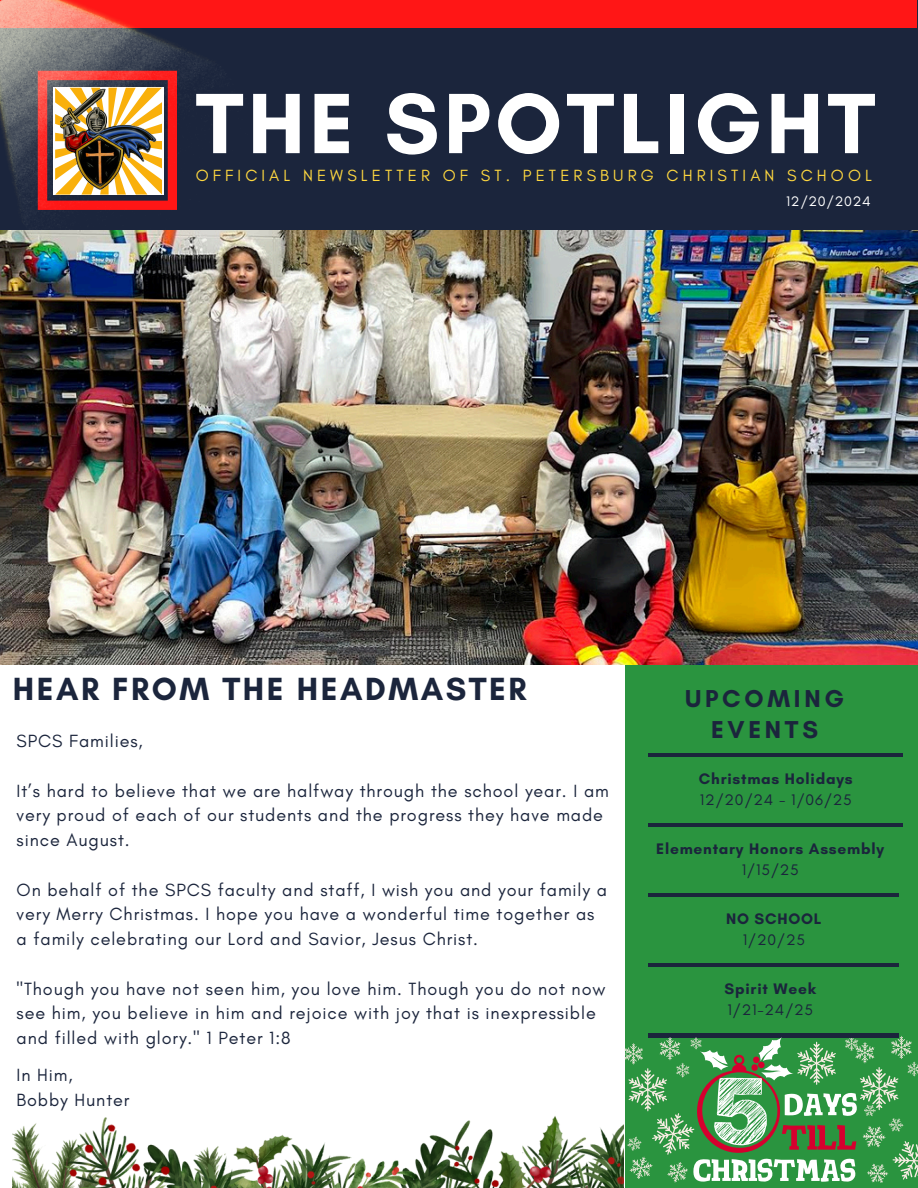
<style>
.page{position:relative;width:918px;height:1188px;background:#fff}
.page>*{position:absolute;margin:0;border:0;box-sizing:border-box;transform-origin:0 0}
.t1{font:700 87.15px "Glacial Indifference";letter-spacing:.05em;color:#fff}
.t2{font:700 32.7px "Glacial Indifference";letter-spacing:.075em;color:#1b253c}
.t3{font:700 24.9px/30.8px "Glacial Indifference";letter-spacing:.15em;color:#1b253c;text-align:center}
.t4{font:18px/24.8px "Glacial Indifference";letter-spacing:.05em;color:#1b253c}
.t5{font:16.5px "Glacial Indifference";letter-spacing:.25em;color:#ffd840}
.t6{font:700 15.6px/21.3px "Glacial Indifference";letter-spacing:.05em;color:#1b253c;text-align:center}
.t7{font:15.6px "Glacial Indifference";letter-spacing:.05em;color:#1b253c}
.t8{font:14.1px "Glacial Indifference";letter-spacing:.05em;color:#fff}
.s1{font-weight:400}
</style>
<div class="page">
<div style="left:0;top:0;width:918px;height:231px;background:#1b253c"></div>
<div style="left:0;top:0;width:916px;height:28px;background:#ff1616"></div>
<img style="left:0;top:0;width:279px;height:231px">
<svg style="left:38px;top:71px;width:139px;height:139px"></svg>
<img style="left:60px;top:87px;width:97px;height:104px">
<div style="left:626px;top:628px;width:292px;height:560px;background:#2a943f"></div>
<hr style="left:649px;top:754px;width:254px;height:3px;background:#1b253c">
<hr style="left:649px;top:894px;width:250px;height:3px;background:#1b253c">
<hr style="left:649px;top:824px;width:254px;height:3px;background:#1b253c">
<img style="left:0;top:231px;width:918px;height:434px">
<hr style="left:649px;top:964px;width:250px;height:3px;background:#1b253c">
<hr style="left:649px;top:1034px;width:250px;height:3px;background:#1b253c">
<svg style="left:624px;top:1036px;width:294px;height:149px"></svg>
<img style="left:13px;top:1116px;width:611px;height:72px">
<p class="t1" style="left:196px;top:70px;width:681px">THE SPOTLIGHT</p>
<p class="t5" style="left:196px;top:165px;width:678px">OFFICIAL NEWSLETTER OF ST. PETERSBURG CHRISTIAN SCHOOL</p>
<p class="t8" style="left:786px;top:192px;width:86px">12/20/2024</p>
<h4 class="t2" style="left:13px;top:669px;width:515px">HEAR FROM THE HEADMASTER</h4>
<p class="t4" style="left:17px;top:728px;width:128px">SPCS Families,</p>
<p class="t4" style="left:17px;top:778px;width:594px">It’s hard to believe that we are halfway through the school year. I am very proud of each of our students and the progress they have made since August.</p>
<p class="t4" style="left:17px;top:877px;width:592px">On behalf of the SPCS faculty and staff, I wish you and your family a very Merry Christmas. I hope you have a wonderful time together as a family celebrating our Lord and Savior, Jesus Christ.</p>
<p class="t4" style="left:17px;top:976px;width:590px">"Though you have not seen him, you love him. Though you do not now see him, you believe in him and rejoice with joy that is inexpressible and filled with glory." 1 Peter 1:8</p>
<p class="t4" style="left:17px;top:1062px;width:114px">In Him,<br>Bobby Hunter</p>
<h1 class="t3" style="left:685px;top:683px;width:160px">UPCOMING<br>EVENTS</h1>
<h3 class="t6" style="left:699px;top:767px;width:155px">Christmas Holidays</h3>
<p class="t7" style="left:700px;top:790px;width:154px">12/20/24 - 1/06/25</p>
<p class="t6" style="left:656px;top:837px;width:229px">Elementary Honors Assembly</p>
<p class="t7" style="left:742px;top:860px;width:59px">1/15/25</p>
<p class="t6" style="left:726px;top:907px;width:97px">NO SCHOOL<br><span class="s1">1/20/25</span></p>
<p class="t6" style="left:725px;top:977px;width:93px">Spirit Week</p>
<h6 class="t7" style="left:727px;top:1000px;width:87px">1/21-24/25</h6>
</div>
